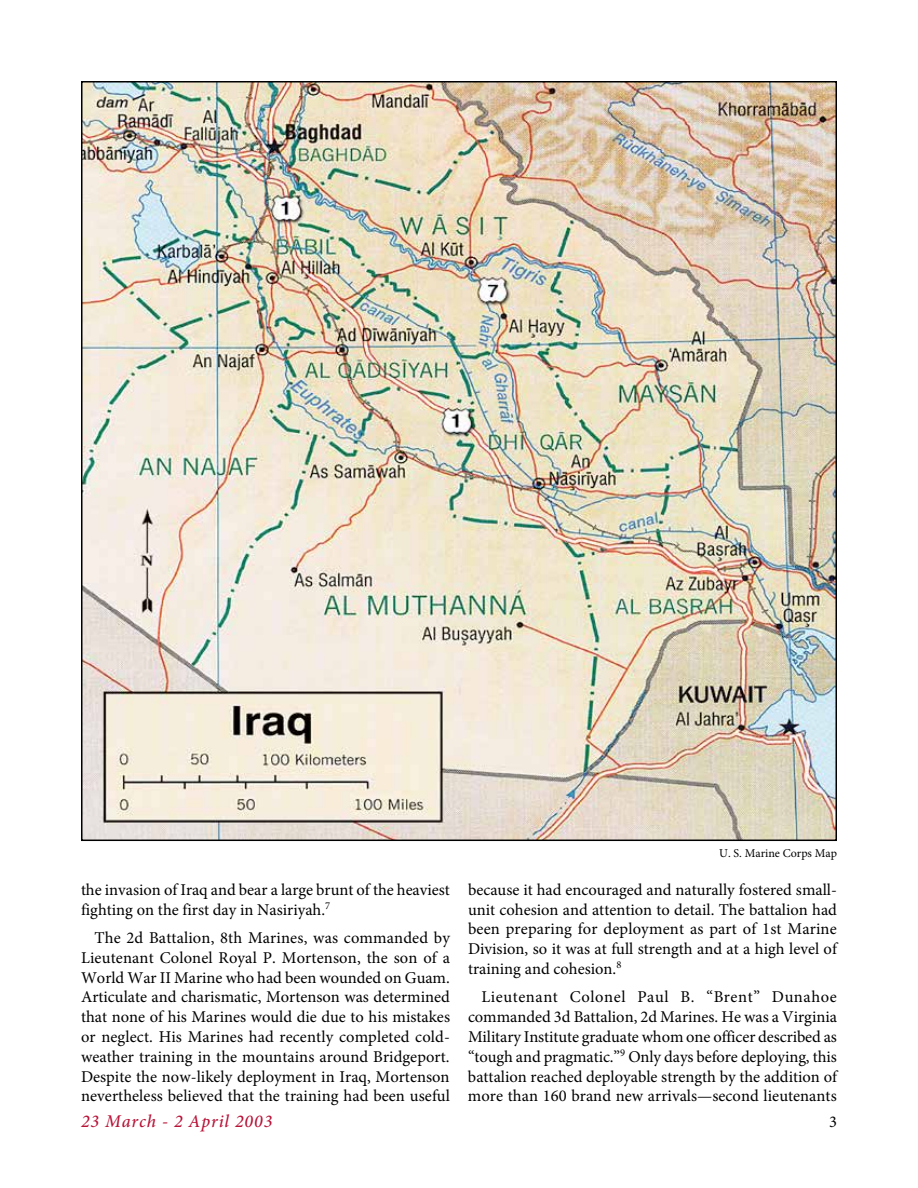
<style>
.page{position:relative;width:918px;height:1188px;background:#fff}
.page>*{position:absolute;margin:0;border:0;box-sizing:border-box;transform-origin:0 0}
.t1{font:italic 500 18px "Minion Pro";letter-spacing:.05em;color:#b81237}
.t2{font:16.5px/19.8px "Minion Pro";color:#000;text-align:justify}
.t3{font:12px "Minion Pro";color:#000}
</style>
<div class="page">
<img style="left:84px;top:84px;width:750px;height:754px">
<p class="t2" style="left:81px;top:880px;width:370px">the invasion of Iraq and bear a large brunt of the heaviest fighting on the first day in Nasiriyah.<sup>7</sup></p>
<p class="t2" style="left:81px;top:928px;width:371px;text-indent:13px">The 2d Battalion, 8th Marines, was commanded by Lieutenant Colonel Royal P. Mortenson, the son of a World War II Marine who had been wounded on Guam.<br>Articulate and charismatic, Mortenson was determined that none of his Marines would die due to his mistakes or neglect. His Marines had recently completed cold&shy;weather training in the mountains around Bridgeport.<br>Despite the now-likely deployment in Iraq, Mortenson nevertheless believed that the training had been useful</p>
<p class="t3" style="left:719px;top:845px;width:119px">U. S. Marine Corps Map</p>
<p class="t2" style="left:468px;top:880px;width:371px">because it had encouraged and naturally fostered small&shy;unit cohesion and attention to detail. The battalion had been preparing for deployment as part of 1st Marine Division, so it was at full strength and at a high level of training and cohesion.<sup>8</sup></p>
<p class="t2" style="left:468px;top:987px;width:371px;text-indent:14px">Lieutenant Colonel Paul B. “Brent” Dunahoe commanded 3d Battalion, 2d Marines. He was a Virginia Military Institute graduate whom one officer described as “tough and pragmatic.”<sup>9</sup> Only days before deploying, this battalion reached deployable strength by the addition of more than 160 brand new arrivals—second lieutenants</p>
<p class="t1" style="left:81px;top:1109px;width:193px">23 March - 2 April 2003</p>
<p class="t2" style="left:829px;top:1112px;width:9px">3</p>
</div>
